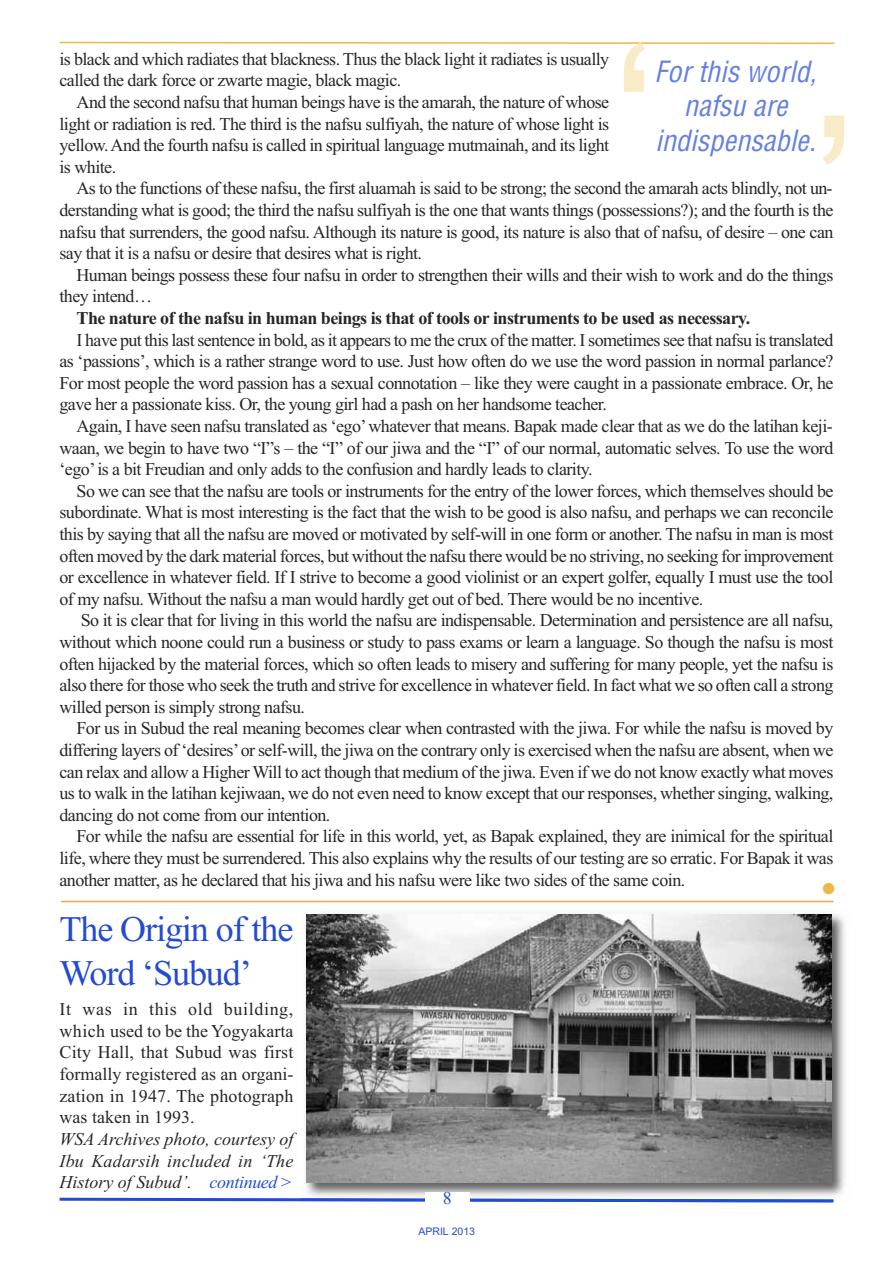
<style>
.page{position:relative;width:893px;height:1263px;background:#fff}
.page>*{position:absolute;margin:0;border:0;box-sizing:border-box;transform-origin:0 0}
.t1{font:210px "Arial";color:#f9eac8}
.t2{font:italic 46.5px "Times New Roman";color:#ecb847}
.t3{font:36px/43.2px "Times New Roman";letter-spacing:-.03em;color:#234bd1}
.t4{font:italic condensed 28.5px/34.2px "Helvetica";color:#6581df;text-align:center}
.t5{font:18px/21.6px "Times New Roman";letter-spacing:-.03em;color:#272627;text-align:justify}
.t6{font:700 18px "Times New Roman";letter-spacing:-.03em;color:#272627}
.t7{font:italic 18px/21.6px "Times New Roman";color:#272627;text-align:justify}
.t8{font:18px "Times New Roman";color:#234bd1}
.t9{font:10.5px "Arial";color:#234bd1}
.s1{color:#234bd1}
</style>
<div class="page">
<svg style="left:59px;top:1197px;width:775px;height:6px"></svg>
<svg style="left:59px;top:41px;width:776px;height:3px"></svg>
<img style="left:301px;top:914px;width:544px;height:288px">
<img style="left:301px;top:1198px;width:532px;height:4px">
<img style="left:307px;top:915px;width:525px;height:268px">
<hr style="left:61px;top:901px;width:772px;height:1px;background:#e7a74c">
<div style="left:425px;top:1192px;width:44px;height:23px;background:#fff"></div>
<h1 class="t1" style="left:611px;top:0;width:48px">‘</h1>
<p class="t5" style="left:60px;top:48px;width:551px">is black and which radiates that blackness. Thus the black light it radiates is usually called the dark force or zwarte magie, black magic.</p>
<p class="t5" style="left:60px;top:91px;width:551px;text-indent:17px">And the second nafsu that human beings have is the amarah, the nature of whose light or radiation is red. The third is the nafsu sulfiyah, the nature of whose light is yellow.And the fourth nafsu is called in spiritual language mutmainah, and its light is white.</p>
<p class="t5" style="left:60px;top:177px;width:775px;text-indent:17px">As to the functions of these nafsu, the first aluamah is said to be strong; the second the amarah acts blindly, not un&shy;derstanding what is good; the third the nafsu sulfiyah is the one that wants things (possessions?); and the fourth is the nafsu that surrenders, the good nafsu. Although its nature is good, its nature is also that of nafsu, of desire – one can say that it is a nafsu or desire that desires what is right.</p>
<p class="t5" style="left:60px;top:264px;width:775px;text-indent:17px">Human beings possess these four nafsu in order to strengthen their wills and their wish to work and do the things they intend…</p>
<p class="t6" style="left:77px;top:307px;width:675px">The nature of the nafsu in human beings is that of tools or instruments to be used as necessary.</p>
<p class="t5" style="left:60px;top:329px;width:775px;text-indent:17px">I have put this last sentence in bold, as it appears to me the crux of the matter. I sometimes see that nafsu is translated as ‘passions’, which is a rather strange word to use. Just how often do we use the word passion in normal parlance?<br>For most people the word passion has a sexual connotation – like they were caught in a passionate embrace. Or, he gave her a passionate kiss. Or, the young girl had a pash on her handsome teacher.</p>
<p class="t5" style="left:60px;top:415px;width:775px;text-indent:17px">Again, I have seen nafsu translated as ‘ego’whatever that means. Bapak made clear that as we do the latihan keji&shy;waan, we begin to have two “I”s – the “I” of our jiwa and the “I” of our normal, automatic selves. To use the word ‘ego’is a bit Freudian and only adds to the confusion and hardly leads to clarity.</p>
<p class="t5" style="left:60px;top:480px;width:775px;text-indent:17px">So we can see that the nafsu are tools or instruments for the entry of the lower forces, which themselves should be subordinate. What is most interesting is the fact that the wish to be good is also nafsu, and perhaps we can reconcile this by saying that all the nafsu are moved or motivated by self-will in one form or another. The nafsu in man is most often moved by the dark material forces, but without the nafsu there would be no striving, no seeking for improvement or excellence in whatever field. If I strive to become a good violinist or an expert golfer, equally I must use the tool of my nafsu. Without the nafsu a man would hardly get out of bed. There would be no incentive.</p>
<p class="t5" style="left:60px;top:609px;width:775px;text-indent:21px">So it is clear that for living in this world the nafsu are indispensable. Determination and persistence are all nafsu, without which noone could run a business or study to pass exams or learn a language. So though the nafsu is most often hijacked by the material forces, which so often leads to misery and suffering for many people, yet the nafsu is also there for those who seek the truth and strive for excellence in whatever field. In fact what we so often call a strong willed person is simply strong nafsu.</p>
<p class="t5" style="left:60px;top:717px;width:775px;text-indent:17px">For us in Subud the real meaning becomes clear when contrasted with the jiwa. For while the nafsu is moved by differing layers of ‘desires’or self-will, the jiwa on the contrary only is exercised when the nafsu are absent, when we can relax and allow a Higher Will to act though that medium of the jiwa. Even if we do not know exactly what moves us to walk in the latihan kejiwaan, we do not even need to know except that our responses, whether singing, walking, dancing do not come from our intention.</p>
<p class="t5" style="left:60px;top:825px;width:775px;text-indent:17px">For while the nafsu are essential for life in this world, yet, as Bapak explained, they are inimical for the spiritual life, where they must be surrendered. This also explains why the results of our testing are so erratic. For Bapak it was another matter, as he declared that his jiwa and his nafsu were like two sides of the same coin.</p>
<h3 class="t3" style="left:60px;top:907px;width:235px">The Origin of the<br>Word ‘Subud’</h3>
<p class="t5" style="left:60px;top:998px;width:235px">It was in this old building, which used to be the Yogyakarta City Hall, that Subud was first formally registered as an organi&shy;zation in 1947. The photograph was taken in 1993.</p>
<p class="t7" style="left:60px;top:1128px;width:235px">WSA Archives photo, courtesy of Ibu Kadarsih included in ‘The History of Subud’. <span class="s1">continued &gt;</span></p>
<p class="t9" style="left:418px;top:1225px;width:58px">APRIL 2013</p>
<h3 class="t4" style="left:655px;top:57px;width:169px">For this world, nafsu are indispensable.</h3>
<h1 class="t1" style="left:858px;top:207px;width:49px;rotate:-180deg">‘</h1>
<h2 class="t2" style="left:820px;top:860px;width:18px">•</h2>
<p class="t8" style="left:443px;top:1188px;width:10px">8</p>
</div>
